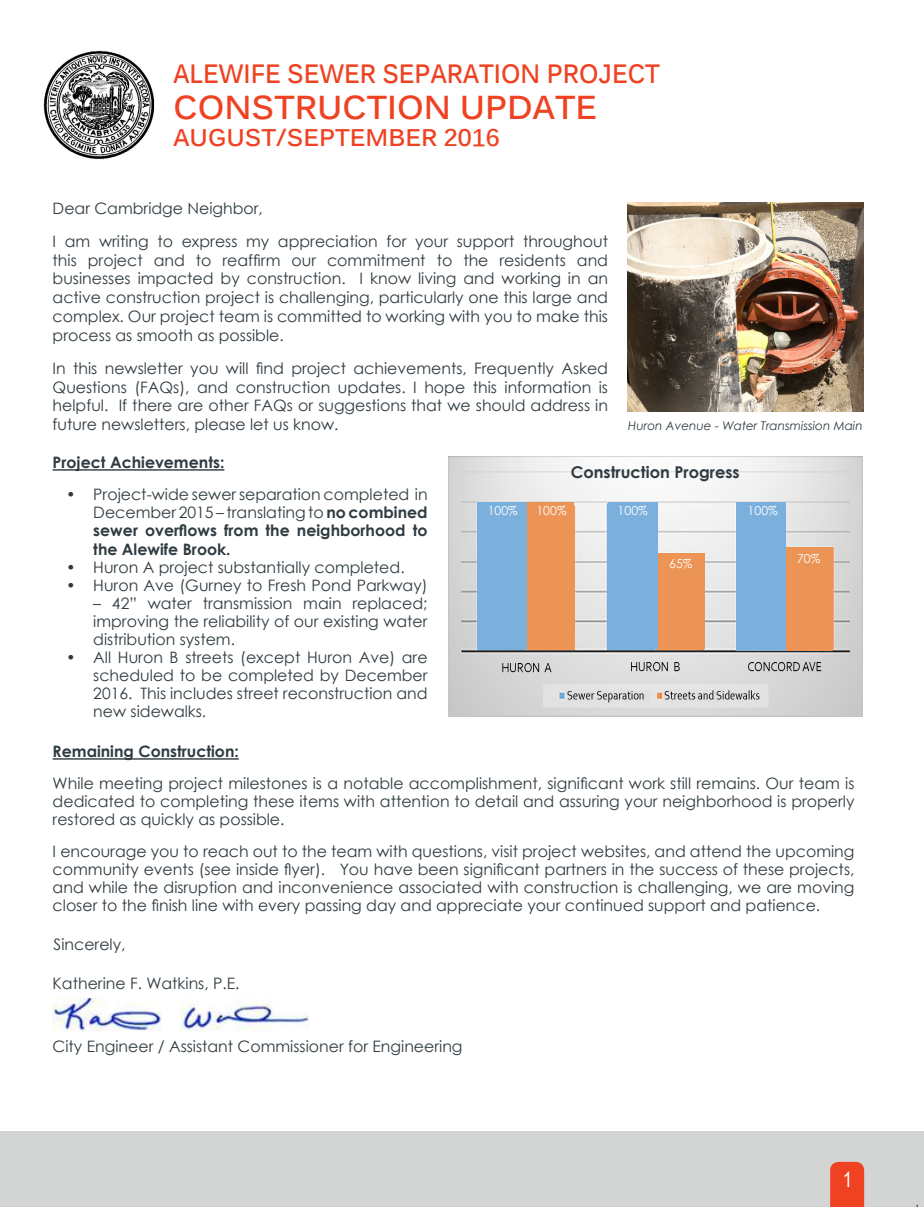
<style>
.page{position:relative;width:924px;height:1207px;background:#fff}
.page>*{position:absolute;margin:0;border:0;box-sizing:border-box;transform-origin:0 0}
.t1{font:700 42.6px "Arial";letter-spacing:.01em;color:#231f1f;scale:.92 1}
.t2{font:700 33px "Kalinga";color:#ef4222}
.t3{font:700 26.4px "Kalinga";color:#ef4222;scale:.91 1}
.t4{font:700 24px "Kalinga";color:#ef4222}
.t5{font:21px "Arial Narrow";color:#fff}
.t6{font:700 16.2px "Century Gothic";color:#2f3b41}
.t7{font:15.75px/18px "Century Gothic";color:#2f3b41;text-align:justify}
.t8{font:700 15.75px "Century Gothic";color:#2f3b41}
.t9{font:12.3px "Century Gothic";color:#fff}
.t10{font:italic 12px "Century Gothic";color:#2f3b41}
.s1{font-weight:700}
</style>
<div class="page">
<div style="left:0;top:1px;width:923px;height:1205px;background:#d3d5d5"></div>
<div style="left:0;top:0;width:923px;height:1130px;background:#fff"></div>
<img style="left:43px;top:50px;width:112px;height:109px">
<hr style="left:53px;top:758px;width:186px;height:1px;background:#2f3b41">
<img style="left:627px;top:203px;width:236px;height:208px">
<hr style="left:53px;top:469px;width:171px;height:1px;background:#2f3b41">
<img style="left:448px;top:457px;width:414px;height:259px">
<div style="left:477px;top:502px;width:50px;height:147px;background:#7bafdc"></div>
<div style="left:527px;top:502px;width:47px;height:147px;background:#ec9455"></div>
<div style="left:608px;top:502px;width:49px;height:147px;background:#7bafdc"></div>
<div style="left:657px;top:553px;width:47px;height:96px;background:#ec9455"></div>
<div style="left:736px;top:502px;width:50px;height:148px;background:#7bafdc"></div>
<div style="left:786px;top:547px;width:47px;height:103px;background:#ec9455"></div>
<hr style="left:448px;top:456px;width:414px;height:1px;background:#535860">
<img style="left:53px;top:998px;width:255px;height:33px">
<svg style="left:830px;top:1161px;width:34px;height:45px;background:#ed4829"></svg>
<h3 class="t3" style="left:173px;top:57px;width:536px">ALEWIFE SEWER SEPARATION PROJECT</h3>
<h2 class="t2" style="left:173px;top:86px;width:425px">CONSTRUCTION UPDATE</h2>
<h3 class="t4" style="left:173px;top:122px;width:328px">AUGUST/SEPTEMBER 2016</h3>
<p class="t7" style="left:53px;top:192px;width:557px;line-height:32.4px">Dear Cambridge Neighbor,<br>I am writing to express my appreciation for your support throughout</p>
<p class="t7" style="left:53px;top:250px;width:557px;line-height:18.9px">this project and to reaffirm our commitment to the residents and businesses impacted by construction. I know living and working in an active construction project is challenging, particularly one this large and complex. Our project team is committed to working with you to make this process as smooth as possible.</p>
<p class="t7" style="left:53px;top:358px;width:557px;line-height:18.9px">In this newsletter you will find project achievements, Frequently Asked Questions (FAQs), and construction updates. I hope this information is helpful. If there are other FAQs or suggestions that we should address in future newsletters, please let us know.</p>
<p class="t8" style="left:53px;top:451px;width:173px">Project Achievements:</p>
<p class="t10" style="left:628px;top:417px;width:236px">Huron Avenue - Water Transmission Main</p>
<p class="t6" style="left:570px;top:459px;width:170px">Construction Progress</p>
<p class="t7" style="left:93px;top:484px;width:336px;text-indent:-27px">• Project-wide sewer separation completed in December 2015 – translating to <span class="s1">no combined sewer overflows from the neighborhood to the Alewife Brook.</span></p>
<p class="t7" style="left:66px;top:557px;width:340px">• Huron A project substantially completed.</p>
<p class="t7" style="left:66px;top:575px;width:363px">• Huron Ave (Gurney to Fresh Pond Parkway)</p>
<p class="t7" style="left:93px;top:593px;width:336px">– 42” water transmission main replaced; improving the reliability of our existing water distribution system.</p>
<p class="t7" style="left:93px;top:647px;width:336px;text-indent:-27px">• All Huron B streets (except Huron Ave) are scheduled to be completed by December 2016. This includes street reconstruction and new sidewalks.</p>
<p class="t9" style="left:487px;top:502px;width:32px">100%</p>
<p class="t9" style="left:536px;top:502px;width:32px">100%</p>
<p class="t9" style="left:617px;top:502px;width:32px">100%</p>
<p class="t9" style="left:747px;top:502px;width:32px">100%</p>
<p class="t9" style="left:669px;top:554px;width:25px">65%</p>
<p class="t9" style="left:797px;top:550px;width:25px">70%</p>
<p class="t8" style="left:53px;top:739px;width:188px">Remaining Construction:</p>
<p class="t7" style="left:53px;top:774px;width:803px">While meeting project milestones is a notable accomplishment, significant work still remains. Our team is dedicated to completing these items with attention to detail and assuring your neighborhood is properly restored as quickly as possible.</p>
<p class="t7" style="left:53px;top:841px;width:803px">I encourage you to reach out to the team with questions, visit project websites, and attend the upcoming community events (see inside flyer). You have been significant partners in the success of these projects, and while the disruption and inconvenience associated with construction is challenging, we are moving closer to the finish line with every passing day and appreciate your continued support and patience.</p>
<h1 class="t1" style="left:49px;top:887px;width:875px">ALEWIFE SEWER SEPARATION PROJECT</h1>
<p class="t7" style="left:54px;top:934px;width:73px">Sincerely,</p>
<p class="t7" style="left:53px;top:973px;width:188px">Katherine F. Watkins, P.E.</p>
<p class="t7" style="left:53px;top:1036px;width:411px">City Engineer / Assistant Commissioner for Engineering</p>
<h3 class="t5" style="left:842px;top:1163px;width:11px">1</h3>
</div>
